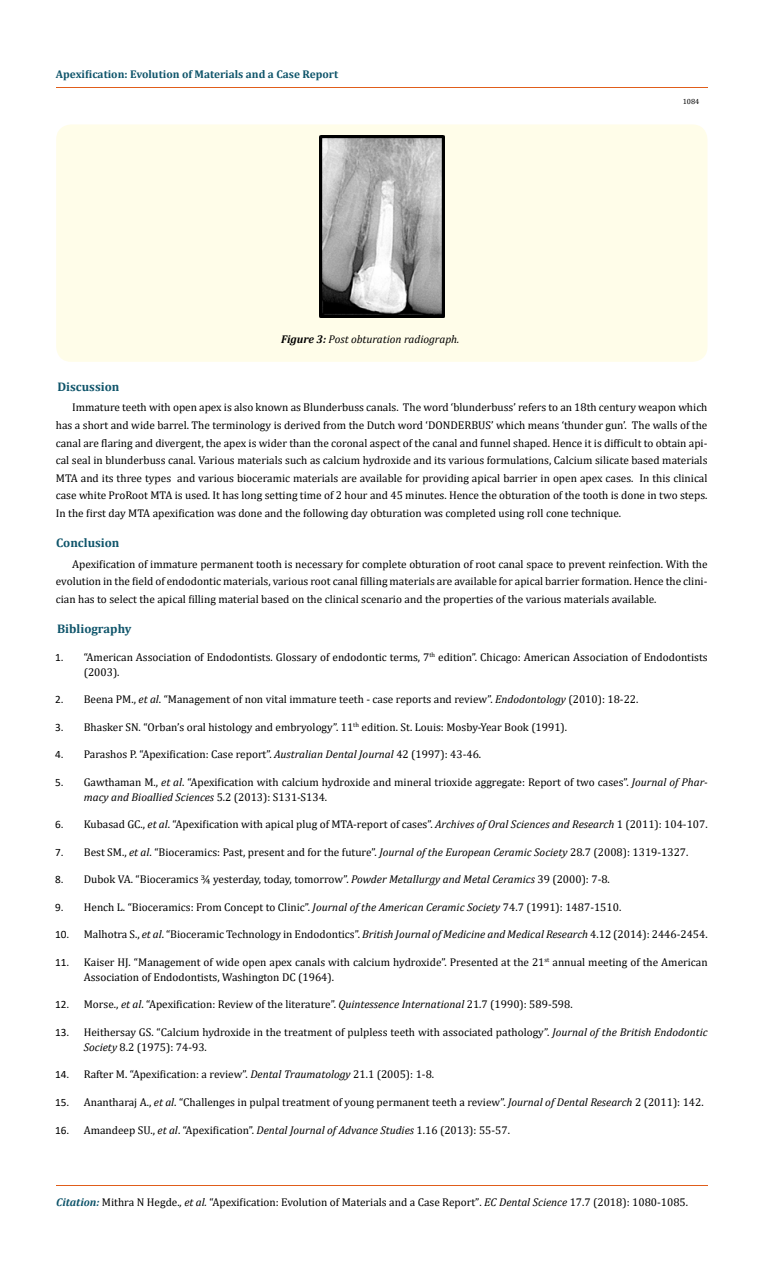
<style>
.page{position:relative;width:764px;height:1277px;background:#fff}
.page>*{position:absolute;margin:0;border:0;box-sizing:border-box;transform-origin:0 0}
.t1{font:700 12.5px "Cambria";color:#0e546a}
.t2{font:11.25px/17.5px "Cambria";color:#000}
.t3{font:700 11.25px "Cambria";color:#0e546a}
.t4{font:italic 11.25px "Cambria";color:#000}
.t5{font:7.5px "Cambria";color:#000}
.s1{font-weight:700}
.s2{font-family:"Calibri"}
.s3{font-style:italic}
.s4{font-weight:700;font-style:italic;color:#0e546a}
.s5{font-size:11.12px}
</style>
<div class="page">
<hr style="left:56px;top:87px;width:651px;height:1px;background:#e05d1a">
<hr style="left:56px;top:1185px;width:651px;height:1px;background:#e05d1a">
<div style="left:56px;top:124px;width:651px;height:238px;background:#fffde9;border-radius:15px"></div>
<img style="left:320px;top:136px;width:124px;height:181px">
<p class="t3" style="left:56px;top:67px;width:284px">Apexification: Evolution of Materials and a Case Report</p>
<p class="t1" style="left:57px;top:378px;width:63px">Discussion</p>
<p class="t4" style="left:281px;top:331px;width:180px"><span class="s1">Figure 3:</span> Post obturation radiograph.</p>
<p class="t5" style="left:682px;top:97px;width:18px">1084</p>
<p class="t2" style="left:56px;top:399px;width:653px;text-align:justify;text-indent:16px">Immature teeth with open apex is also known as Blunderbuss canals. The word ‘blunderbuss’ refers to an 18th century weapon which has a short and wide barrel. The terminology is derived from the Dutch word ‘DONDERBUS’ which means ‘thunder gun’. The walls of the canal are flaring and divergent, the apex is wider than the coronal aspect of the canal and funnel shaped. Hence it is difficult to obtain api&shy;cal seal in blunderbuss canal. Various materials such as calcium hydroxide and its various formulations, Calcium silicate based materials MTA and its three types and various bioceramic materials are available for providing apical barrier in open apex cases. In this clinical case white ProRoot MTA is used. It has long setting time of 2 hour and 45 minutes. Hence the obturation of the tooth is done in two steps.<br>In the first day MTA apexification was done and the following day obturation was completed using roll cone technique.</p>
<p class="t1" style="left:56px;top:534px;width:65px">Conclusion</p>
<p class="t2" style="left:56px;top:555px;width:653px;text-align:justify;text-indent:16px">Apexification of immature permanent tooth is necessary for complete obturation of root canal space to prevent reinfection. With the evolution in the field of endodontic materials, various root canal filling materials are available for apical barrier formation. Hence the clini&shy;cian has to select the apical filling material based on the clinical scenario and the properties of the various materials available.</p>
<p class="t1" style="left:57px;top:620px;width:76px">Bibliography</p>
<p class="t2" style="left:84px;top:649px;width:625px;line-height:15px;text-indent:-29px"><span class="s2">1.</span> “American Association of Endodontists. Glossary of endodontic terms, 7<sup>th</sup> edition”. Chicago: American Association of Endodontists (2003).</p>
<p class="t2" style="left:55px;top:690px;width:585px"><span class="s2">2.</span> Beena PM., <span class="s3">et al</span>. “Management of non vital immature teeth - case reports and review”. <span class="s3">Endodontology</span> (2010): 18-22.</p>
<p class="t2" style="left:55px;top:718px;width:514px"><span class="s2">3.</span> Bhasker SN. “Orban’s oral histology and embryology”. 11<sup>th</sup> edition. St. Louis: Mosby-Year Book (1991).</p>
<p class="t2" style="left:55px;top:745px;width:428px"><span class="s2">4.</span> Parashos P. “Apexification: Case report”. <span class="s3">Australian Dental Journal</span> 42 (1997): 43-46.</p>
<p class="t2" style="left:84px;top:774px;width:625px;line-height:15px;text-indent:-29px"><span class="s2">5.</span> Gawthaman M., <span class="s3">et al</span>. “Apexification with calcium hydroxide and mineral trioxide aggregate: Report of two cases”. <span class="s3">Journal of Phar&shy;macy and Bioallied Sciences</span> 5.2 (2013): S131-S134.</p>
<p class="t2" style="left:55px;top:815px;width:654px"><span class="s2">6.</span> Kubasad GC., <span class="s3">et al</span>. “Apexification with apical plug of MTA-report of cases”. <span class="s3">Archives of Oral Sciences and Research</span> 1 (2011): 104-107.</p>
<p class="t2" style="left:55px;top:843px;width:635px"><span class="s2">7.</span> Best SM., <span class="s3">et al</span>. “Bioceramics: Past, present and for the future”. <span class="s3">Journal of the European Ceramic Society</span> 28.7 (2008): 1319-1327.</p>
<p class="t2" style="left:55px;top:870px;width:556px"><span class="s2">8.</span> Dubok VA. “Bioceramics ¾ yesterday, today, tomorrow”. <span class="s3">Powder Metallurgy and Metal Ceramics</span> 39 (2000): 7-8.</p>
<p class="t2" style="left:55px;top:898px;width:568px"><span class="s2">9.</span> Hench L. “Bioceramics: From Concept to Clinic”. <span class="s3">Journal of the American Ceramic Society</span> 74.7 (1991): 1487-1510.</p>
<p class="t2" style="left:55px;top:925px;width:654px"><span class="s2">10.</span> Malhotra S., <span class="s3">et al</span>. “Bioceramic Technology in Endodontics”. <span class="s3">British Journal of Medicine and Medical Research</span> 4.12 (2014): 2446-2454.</p>
<p class="t2" style="left:84px;top:954px;width:625px;line-height:15px;text-indent:-29px"><span class="s2">11.</span> Kaiser HJ. “Management of wide open apex canals with calcium hydroxide”. Presented at the 21<sup>st</sup> annual meeting of the American<br>Association of Endodontists, Washington DC (1964).</p>
<p class="t2" style="left:55px;top:995px;width:519px"><span class="s2">12.</span> Morse., <span class="s3">et al</span>. “Apexification: Review of the literature”. <span class="s3">Quintessence International</span> 21.7 (1990): 589-598.</p>
<p class="t2" style="left:84px;top:1024px;width:625px;line-height:15px;text-indent:-29px"><span class="s2">13.</span> Heithersay GS. “Calcium hydroxide in the treatment of pulpless teeth with associated pathology”. <span class="s3">Journal of the British Endodontic<br>Society</span> 8.2 (1975): 74-93.</p>
<p class="t2" style="left:55px;top:1065px;width:381px"><span class="s2">14.</span> Rafter M. “Apexification: a review”. <span class="s3">Dental Traumatology</span> 21.1 (2005): 1-8.</p>
<p class="t2" style="left:55px;top:1093px;width:650px"><span class="s2">15.</span> Anantharaj A., <span class="s3">et al</span>. “Challenges in pulpal treatment of young permanent teeth a review”. <span class="s3">Journal of Dental Research</span> 2 (2011): 142.</p>
<p class="t2" style="left:55px;top:1120px;width:456px"><span class="s2">16.</span> Amandeep SU., <span class="s3">et al</span>. “Apexification”. <span class="s3">Dental Journal of Advance Studies</span> 1.16 (2013): 55-57.</p>
<p class="t2" style="left:56px;top:1193px;width:633px"><span class="s4">Citation:</span> Mithra N Hegde.<span class="s3">, et al.</span> “Apexification: Evolution of Materials and a Case Report”<span class="s5">.</span> <span class="s3">EC Dental Science</span> 17.7 (2018): 1080-1085.</p>
</div>
